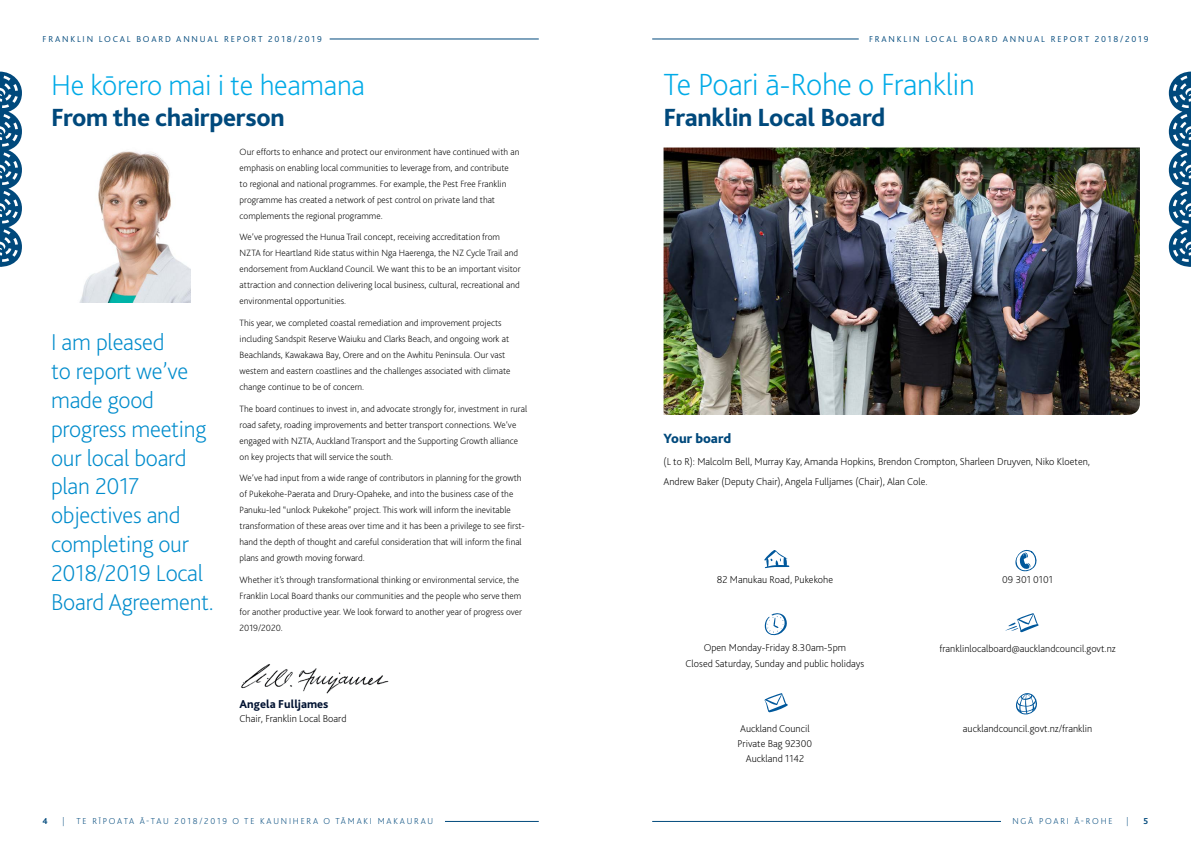
<style>
.page{position:relative;width:1191px;height:842px;background:#fff}
.page>*{position:absolute;margin:0;border:0;box-sizing:border-box;transform-origin:0 0}
.Content___H1___Te_Re{font:200 32px "Bliss";letter-spacing:-.01em;color:#00aae7}
.Content___H1___Te_Re-2{font:200 30px "Bliss";letter-spacing:-.01em;color:#00aae7}
.Content___H1___Engli{font:800 26px "Bliss";letter-spacing:-.01em;color:#00497c}
.Content___H2___Pull{font:200 24px/28.8px "Bliss";letter-spacing:-.01em;color:#008ccc}
.Content___H3___Body{font:800 14px "Bliss";color:#00497c}
.Content___P___Body_C{font:800 12px "Bliss";color:#001231}
.Content___P___Body_C-2{font:200 10.5px "Bliss";color:#000}
.Content___P___Body_C-3{font:200 10.4px/15.4px "Bliss";color:#000;text-align:center}
.Content___P___Body_C-4{font:200 9.5px/16px "Bliss";color:#000}
.t1{font:300 9px "Bliss";letter-spacing:.2em;color:#00497c}
.t2{font:200 9px "Bliss";letter-spacing:.2em;color:#00497c}
.t3{font:700 9px "Bliss";color:#00497c}
</style>
<div class="page">
<hr style="left:652px;top:821px;width:349px;height:1px;background:#00497c">
<hr style="left:445px;top:821px;width:94px;height:1px;background:#00497c">
<hr style="left:652px;top:39px;width:206px;height:1px;background:#00497c">
<hr style="left:330px;top:39px;width:209px;height:1px;background:#00497c">
<svg style="left:1168px;top:72px;width:23px;height:195px"></svg>
<svg style="left:0;top:72px;width:22px;height:195px"></svg>
<img style="left:241px;top:664px;width:148px;height:30px">
<img style="left:79px;top:151px;width:112px;height:152px">
<img style="left:663px;top:148px;width:477px;height:267px">
<svg style="left:1016px;top:693px;width:21px;height:22px"></svg>
<svg style="left:1005px;top:613px;width:34px;height:19px"></svg>
<svg style="left:1015px;top:550px;width:22px;height:22px"></svg>
<svg style="left:764px;top:550px;width:26px;height:18px"></svg>
<svg style="left:764px;top:693px;width:24px;height:19px"></svg>
<svg style="left:764px;top:613px;width:23px;height:23px"></svg>
<p class="t1" style="left:43px;top:33px;width:281px">FRANKLIN LOCAL BOARD ANNUAL REPORT 2018/2019</p>
<p class="t1" style="left:869px;top:33px;width:281px">FRANKLIN LOCAL BOARD ANNUAL REPORT 2018/2019</p>
<h1 class="Content___H1___Te_Re-2" style="left:51px;top:67px;width:315px">He kōrero mai i te heamana</h1>
<h1 class="Content___H1___Engli" style="left:51px;top:101px;width:235px">From the chairperson</h1>
<h2 class="Content___H2___Pull" style="left:51px;top:328px;width:164px">I am pleased<br>to report we’ve made good progress meeting our local board plan 2017 objectives and completing our<br>2018/2019 Local<br>Board Agreement.</h2>
<p class="Content___P___Body_C-4" style="left:240px;top:143px;width:281px">Our efforts to enhance and protect our environment have continued with an emphasis on enabling local communities to leverage from, and contribute<br>to regional and national programmes. For example, the Pest Free Franklin programme has created a network of pest control on private land that complements the regional programme.</p>
<p class="Content___P___Body_C-4" style="left:240px;top:229px;width:282px">We’ve progressed the Hunua Trail concept, receiving accreditation from NZTA for Heartland Ride status within Nga Haerenga, the NZ Cycle Trail and endorsement from Auckland Council. We want this to be an important visitor attraction and connection delivering local business, cultural, recreational and environmental opportunities.</p>
<p class="Content___P___Body_C-4" style="left:240px;top:315px;width:272px">This year, we completed coastal remediation and improvement projects including Sandspit Reserve Waiuku and Clarks Beach, and ongoing work at Beachlands, Kawakawa Bay, Orere and on the Awhitu Peninsula. Our vast western and eastern coastlines and the challenges associated with climate change continue to be of concern.</p>
<p class="Content___P___Body_C-4" style="left:240px;top:400px;width:289px">The board continues to invest in, and advocate strongly for, investment in rural road safety, roading improvements and better transport connections. We’ve engaged with NZTA, Auckland Transport and the Supporting Growth alliance on key projects that will service the south.</p>
<p class="Content___P___Body_C-4" style="left:240px;top:470px;width:287px">We’ve had input from a wide range of contributors in planning for the growth of Pukekohe-Paerata and Drury-Opaheke, and into the business case of the Panuku-led “unlock Pukekohe” project. This work will inform the inevitable transformation of these areas over time and it has been a privilege to see first&shy;hand the depth of thought and careful consideration that will inform the final plans and growth moving forward.</p>
<p class="Content___P___Body_C-4" style="left:240px;top:572px;width:284px">Whether it’s through transformational thinking or environmental service, the Franklin Local Board thanks our communities and the people who serve them for another productive year. We look forward to another year of progress over 2019/2020.</p>
<p class="Content___P___Body_C" style="left:240px;top:697px;width:90px">Angela Fulljames</p>
<p class="Content___P___Body_C-2" style="left:240px;top:712px;width:108px">Chair, Franklin Local Board</p>
<h1 class="Content___H1___Te_Re" style="left:663px;top:65px;width:313px">Te Poari ā-Rohe o Franklin</h1>
<h1 class="Content___H1___Engli" style="left:663px;top:101px;width:223px">Franklin Local Board</h1>
<p class="Content___H3___Body" style="left:663px;top:430px;width:69px">Your board</p>
<p class="Content___P___Body_C-3" style="left:663px;top:452px;width:428px;line-height:19.4px;text-align:left">(L to R): Malcolm Bell, Murray Kay, Amanda Hopkins, Brendon Crompton, Sharleen Druyven, Niko Kloeten,<br>Andrew Baker (Deputy Chair), Angela Fulljames (Chair), Alan Cole.</p>
<p class="Content___P___Body_C-3" style="left:717px;top:572px;width:118px">82 Manukau Road, Pukekohe</p>
<p class="Content___P___Body_C-3" style="left:1002px;top:572px;width:52px">09 301 0101</p>
<p class="Content___P___Body_C-3" style="left:685px;top:640px;width:180px">Open Monday-Friday 8.30am-5pm<br>Closed Saturday, Sunday and public holidays</p>
<p class="Content___P___Body_C-3" style="left:939px;top:640px;width:178px">franklinlocalboard@aucklandcouncil.govt.nz</p>
<p class="Content___P___Body_C-3" style="left:737px;top:720px;width:76px">Auckland Council<br>Private Bag 92300<br>Auckland 1142</p>
<p class="Content___P___Body_C-3" style="left:962px;top:721px;width:131px">aucklandcouncil.govt.nz/franklin</p>
<p class="t3" style="left:43px;top:816px;width:7px">4</p>
<p class="t2" style="left:63px;top:816px;width:4px">|</p>
<p class="t2" style="left:77px;top:816px;width:358px">TE RĪPOATA Ā-TAU 2018/2019 O TE KAUNIHERA O TĀMAKI MAKAURAU</p>
<p class="t2" style="left:1012px;top:816px;width:102px">NGĀ POARI Ā-ROHE</p>
<p class="t2" style="left:1126px;top:816px;width:4px">|</p>
<p class="t3" style="left:1143px;top:816px;width:6px">5</p>
</div>
